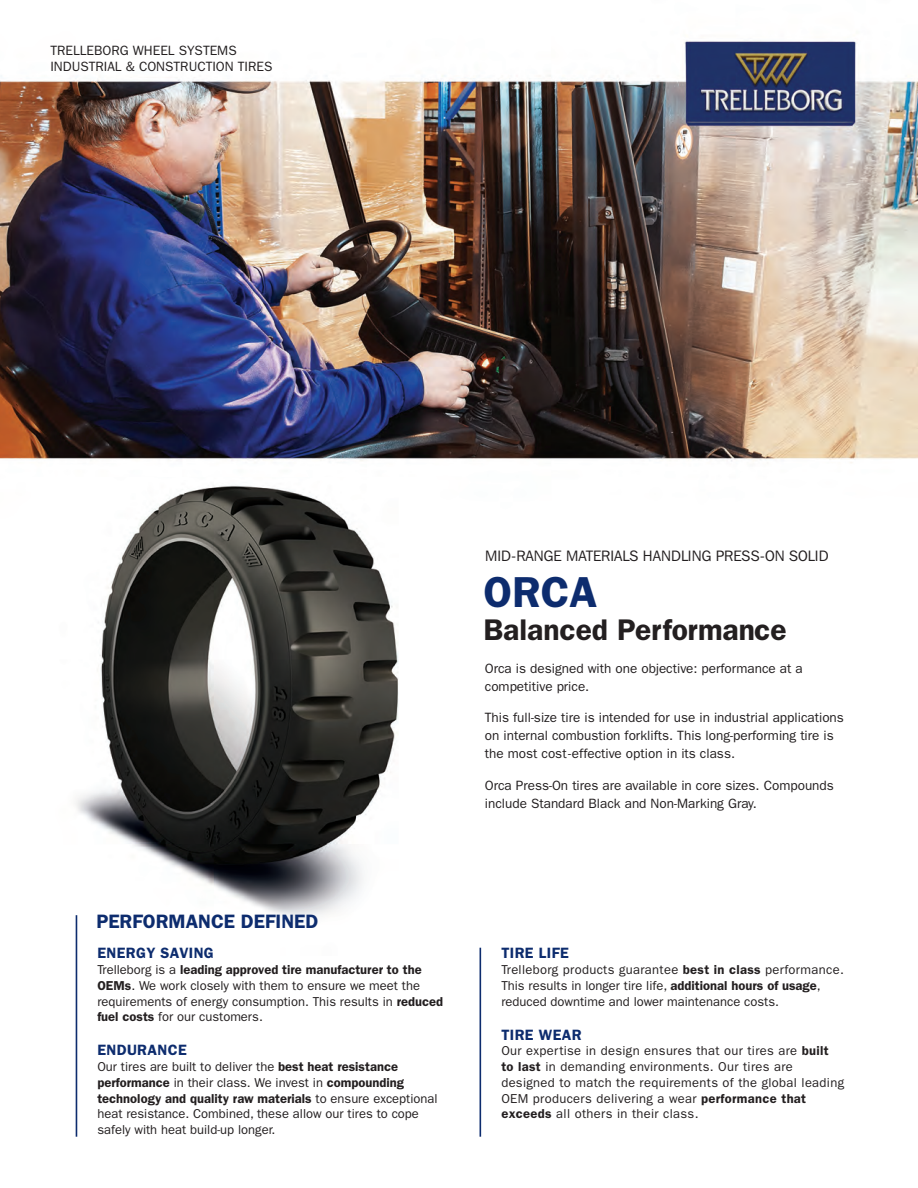
<style>
.page{position:relative;width:918px;height:1188px;background:#fff}
.page>*{position:absolute;margin:0;border:0;box-sizing:border-box;transform-origin:0 0}
.SubHEads{font:600 43.5px "ITC Franklin Gothic Std";color:#0d2c6e}
.SubHEads-2{font:600 30px "ITC Franklin Gothic Std";color:#231f20}
.SubHEads-3{font:600 19.5px "ITC Franklin Gothic Std";color:#0d2c6e}
.t1{font:15px "Franklin Gothic IT Cby BT";color:#231f20}
.t2{font:600 15px "ITC Franklin Gothic Std";letter-spacing:.025em;color:#0d2c6e}
.t3{font:13.5px/18px "ITC Franklin Gothic Std";color:#231f20}
.t4{font:12.9px/15.8px "ITC Franklin Gothic Std";color:#231f20}
.t5{font:12.9px/15.8px "ITC Franklin Gothic Std";letter-spacing:.025em;color:#231f20}
.s1{font-weight:600}
</style>
<div class="page">
<img style="left:0;top:41px;width:918px;height:1096px">
<img style="left:31px;top:477px;width:406px;height:479px">
<hr style="left:76px;top:915px;width:1px;height:222px;background:#0d2c6e">
<hr style="left:480px;top:948px;width:1px;height:189px;background:#0d2c6e">
<p class="t3" style="left:50px;top:42px;width:223px;line-height:16.5px">TRELLEBORG WHEEL SYSTEMS<br>INDUSTRIAL &amp; CONSTRUCTION TIRES</p>
<p class="SubHEads-3" style="left:96px;top:910px;width:224px">PERFORMANCE DEFINED</p>
<p class="t2" style="left:97px;top:944px;width:118px">ENERGY SAVING</p>
<p class="t4" style="left:97px;top:962px;width:347px">Trelleborg is a <span class="s1">leading approved tire manufacturer to the OEMs</span>. We work closely with them to ensure we meet the requirements of energy consumption. This results in <span class="s1">reduced fuel costs</span> for our customers.</p>
<p class="t2" style="left:97px;top:1041px;width:91px">ENDURANCE</p>
<p class="t4" style="left:97px;top:1059px;width:342px">Our tires are built to deliver the <span class="s1">best heat resistance performance</span> in their class. We invest in <span class="s1">compounding technology and quality raw materials</span> to ensure exceptional heat resistance. Combined, these allow our tires to cope safely with heat build-up longer.</p>
<p class="t1" style="left:485px;top:547px;width:345px">MID-RANGE MATERIALS HANDLING PRESS-ON SOLID</p>
<p class="SubHEads" style="left:483px;top:567px;width:115px">ORCA</p>
<p class="SubHEads-2" style="left:483px;top:612px;width:305px">Balanced Performance</p>
<p class="t3" style="left:485px;top:659px;width:319px">Orca is designed with one objective: performance at a competitive price.</p>
<p class="t3" style="left:485px;top:709px;width:361px">This full-size tire is intended for use in industrial applications on internal combustion forklifts. This long-performing tire is the most cost-effective option in its class.</p>
<p class="t3" style="left:485px;top:776px;width:351px">Orca Press-On tires are available in core sizes. Compounds include Standard Black and Non-Marking Gray.</p>
<p class="t2" style="left:501px;top:944px;width:69px">TIRE LIFE</p>
<p class="t4" style="left:501px;top:962px;width:344px">Trelleborg products guarantee <span class="s1">best in class</span> performance.<br>This results in longer tire life, <span class="s1">additional hours of usage</span>, reduced downtime and lower maintenance costs.</p>
<p class="t2" style="left:501px;top:1026px;width:82px">TIRE WEAR</p>
<p class="t5" style="left:501px;top:1043px;width:344px">Our expertise in design ensures that our tires are <span class="s1">built to last</span> in demanding environments. Our tires are designed to match the requirements of the global leading OEM producers delivering a wear <span class="s1">performance that exceeds</span> all others in their class.</p>
</div>
